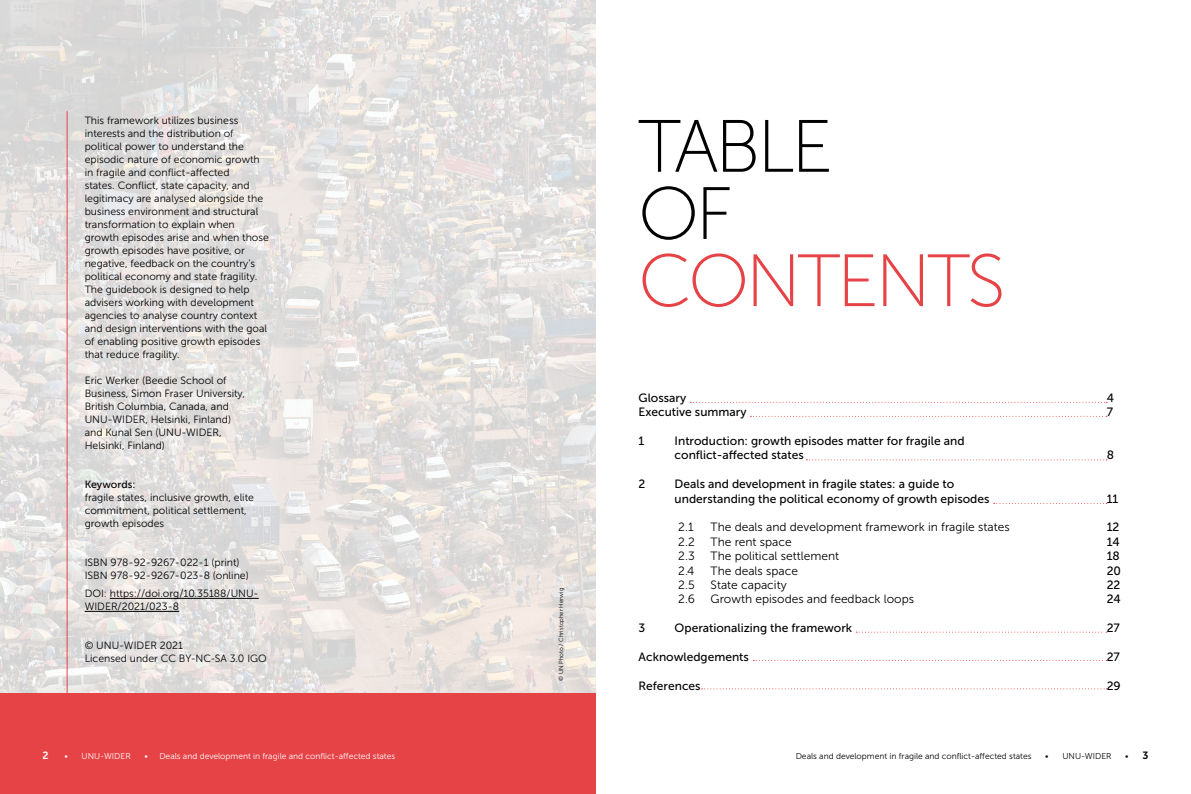
<style>
.page{position:relative;width:1191px;height:794px;background:#fff}
.page>*{position:absolute;margin:0;border:0;box-sizing:border-box;transform-origin:0 0}
.t1{font:74px "Museo Sans 100";letter-spacing:-.05em;color:#e64347}
.t2{font:74px/67.2px "Museo Sans 100";letter-spacing:-.05em;color:#000}
.t3{font:12px/14.4px "Museo Sans 500";color:#000}
.t4{font:12px "Museo Sans 300";color:#000}
.t5{font:10.5px/13px "Museo Sans 300";color:#000}
.t6{font:10.5px "Museo Sans 500";color:#000}
.t7{font:10.5px "Museo Sans 700";color:#fff}
.t8{font:8.5px "Museo Sans 300";color:#000}
.t9{font:8.5px "Museo Sans 300";color:#fff}
.t10{font:6px "Museo Sans 300";color:#000}
.s1{font-family:"Museo Sans 700";font-size:10.5px}
</style>
<div class="page">
<img style="left:0;top:0;width:595px;height:693px">
<div style="left:0;top:693px;width:595px;height:101px;background:#e64347"></div>
<hr style="left:110px;top:598px;width:149px;height:1px;background:#000">
<hr style="left:85px;top:611px;width:94px;height:1px;background:#000">
<hr style="left:67px;top:111px;width:1px;height:582px;background:#e64347">
<svg style="left:750px;top:416px;width:357px;height:1px"></svg>
<svg style="left:806px;top:459px;width:301px;height:1px"></svg>
<svg style="left:993px;top:503px;width:114px;height:1px"></svg>
<svg style="left:856px;top:631px;width:251px;height:1px"></svg>
<svg style="left:753px;top:660px;width:354px;height:1px"></svg>
<svg style="left:701px;top:688px;width:406px;height:1px"></svg>
<svg style="left:690px;top:402px;width:417px;height:1px"></svg>
<p class="t5" style="left:85px;top:114px;width:186px">This framework utilizes business interests and the distribution of political power to understand the episodic nature of economic growth in fragile and conflict-affected<br>states. Conflict, state capacity, and legitimacy are analysed alongside the business environment and structural transformation to explain when growth episodes arise and when those growth episodes have positive, or negative, feedback on the country’s political economy and state fragility.<br>The guidebook is designed to help advisers working with development agencies to analyse country context and design interventions with the goal of enabling positive growth episodes that reduce fragility.</p>
<p class="t5" style="left:85px;top:374px;width:162px">Eric Werker (Beedie School of<br>Business, Simon Fraser University,<br>British Columbia, Canada, and<br>UNU-WIDER, Helsinki, Finland) and Kunal Sen (UNU-WIDER,<br>Helsinki, Finland)</p>
<p class="t6" style="left:85px;top:479px;width:52px">Keywords:</p>
<p class="t5" style="left:85px;top:491px;width:171px">fragile states, inclusive growth, elite commitment, political settlement, growth episodes</p>
<p class="t5" style="left:85px;top:556px;width:165px">ISBN 978-92-9267-022-1 (print)<br>ISBN 978-92-9267-023-8 (online)</p>
<p class="t5" style="left:85px;top:587px;width:176px">DOI: https://doi.org/10.35188/UNU-<br>WIDER/2021/023-8</p>
<p class="t5" style="left:85px;top:639px;width:184px">© UNU-WIDER 2021<br>Licensed under CC BY-NC-SA 3.0 IGO</p>
<p class="t7" style="left:43px;top:750px;width:8px">2</p>
<p class="t9" style="left:64px;top:752px;width:68px">• UNU-WIDER</p>
<p class="t9" style="left:144px;top:752px;width:252px">• Deals and development in fragile and conflict-affected states</p>
<p class="t10" style="left:558px;top:681px;width:94px;rotate:-90deg">© UN Photo / Christopher Herwig</p>
<h1 class="t2" style="left:638px;top:114px;width:197px">TABLE<br>OF</h1>
<h1 class="t1" style="left:638px;top:241px;width:369px">CONTENTS</h1>
<p class="t3" style="left:638px;top:390px;width:49px">Glossary</p>
<p class="t3" style="left:1106px;top:390px;width:9px">4</p>
<p class="t3" style="left:638px;top:405px;width:109px">Executive summary</p>
<p class="t3" style="left:1106px;top:405px;width:8px">7</p>
<p class="t3" style="left:638px;top:434px;width:7px">1</p>
<p class="t3" style="left:674px;top:434px;width:291px">Introduction: growth episodes matter for fragile and conflict-affected states</p>
<p class="t3" style="left:1106px;top:448px;width:9px">8</p>
<p class="t3" style="left:638px;top:477px;width:8px">2</p>
<p class="t3" style="left:674px;top:477px;width:316px">Deals and development in fragile states: a guide to understanding the political economy of growth episodes</p>
<p class="t3" style="left:1106px;top:491px;width:13px">11</p>
<p class="t4" style="left:678px;top:521px;width:17px">2.1</p>
<p class="t4" style="left:710px;top:521px;width:300px">The deals and development framework in fragile states</p>
<p class="t3" style="left:1106px;top:520px;width:14px">12</p>
<p class="t4" style="left:678px;top:535px;width:18px">2.2</p>
<p class="t4" style="left:710px;top:535px;width:83px">The rent space</p>
<p class="t3" style="left:1106px;top:534px;width:14px">14</p>
<p class="t4" style="left:678px;top:549px;width:18px">2.3</p>
<p class="t4" style="left:710px;top:549px;width:130px">The political settlement</p>
<p class="t3" style="left:1106px;top:549px;width:15px">18</p>
<p class="t4" style="left:678px;top:564px;width:18px">2.4</p>
<p class="t4" style="left:710px;top:564px;width:89px">The deals space</p>
<p class="t3" style="left:1106px;top:563px;width:16px">20</p>
<p class="t4" style="left:678px;top:578px;width:18px">2.5</p>
<p class="t4" style="left:710px;top:578px;width:78px">State capacity</p>
<p class="t3" style="left:1106px;top:578px;width:15px">22</p>
<p class="t4" style="left:678px;top:593px;width:18px">2.6</p>
<p class="t4" style="left:710px;top:593px;width:205px">Growth episodes and feedback loops</p>
<p class="t3" style="left:1106px;top:592px;width:15px">24</p>
<p class="t3" style="left:638px;top:621px;width:8px">3</p>
<p class="t3" style="left:674px;top:621px;width:179px">Operationalizing the framework</p>
<p class="t3" style="left:1106px;top:621px;width:15px">27</p>
<p class="t3" style="left:638px;top:650px;width:112px">Acknowledgements</p>
<p class="t3" style="left:1106px;top:650px;width:15px">27</p>
<p class="t3" style="left:638px;top:678px;width:64px">References</p>
<p class="t3" style="left:1106px;top:678px;width:16px">29</p>
<p class="t8" style="left:795px;top:752px;width:237px">Deals and development in fragile and conflict-affected states</p>
<p class="t8" style="left:1045px;top:752px;width:68px">• UNU-WIDER</p>
<p class="t8" style="left:1125px;top:752px;width:25px">• <span class="s1">3</span></p>
</div>
